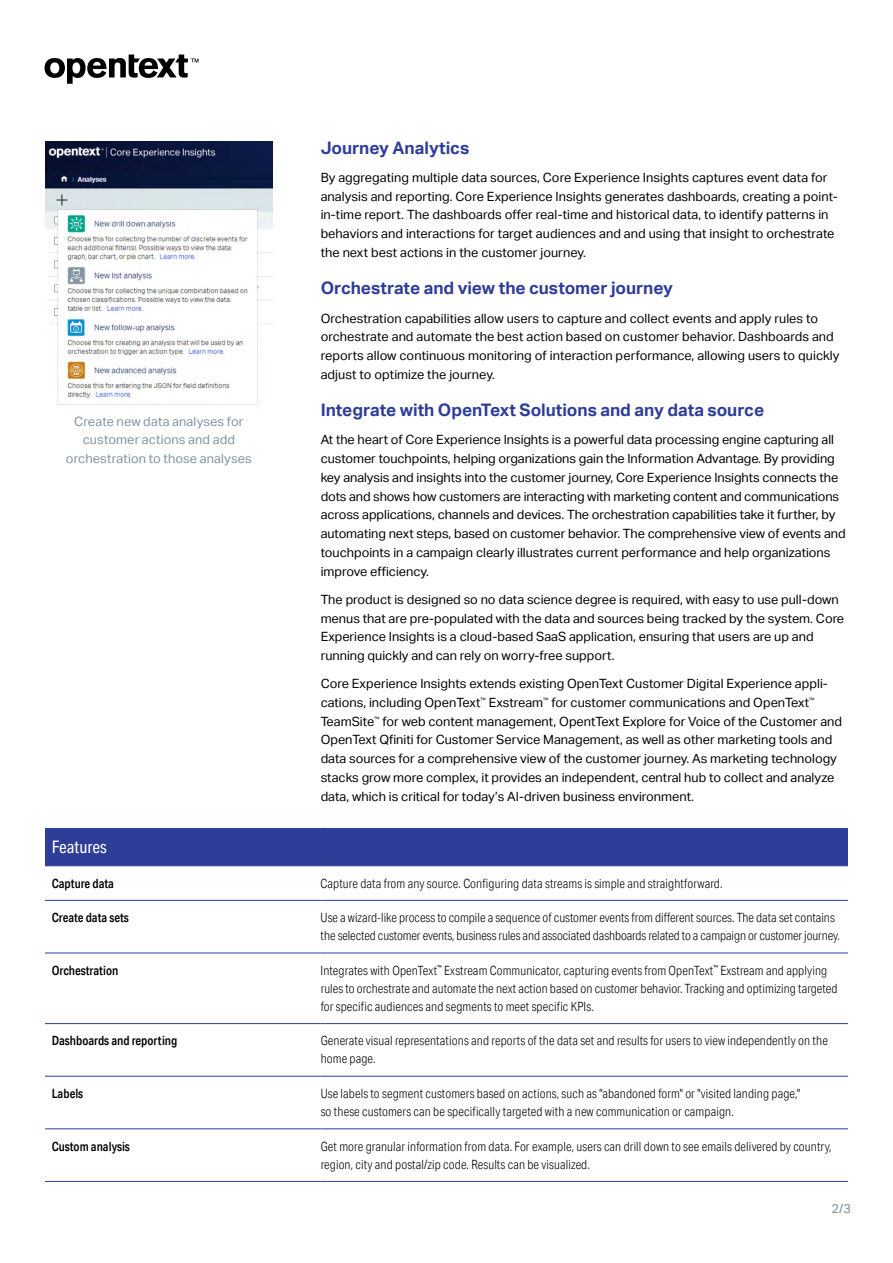
<style>
.page{position:relative;width:893px;height:1263px;background:#fff}
.page>*{position:absolute;margin:0;border:0;box-sizing:border-box;transform-origin:0 0}
.t1{font:700 17.25px "Aktiv Grotesk";letter-spacing:-.005em;color:#2e3d98}
.t2{font:17.25px "Aktiv Grotesk Cd";color:#fff}
.t3{font:12.75px/18.8px "Aktiv Grotesk";color:#000}
.t4{font:300 12.75px/18px "Aktiv Grotesk Cd";letter-spacing:.01em;color:#000}
.t5{font:500 12.75px "Aktiv Grotesk Cd";color:#000}
.t6{font:12.75px/18.8px "Aktiv Grotesk";letter-spacing:.01em;color:#7e929f;text-align:center}
.t7{font:500 5.25px "Aktiv Grotesk";color:#000}
</style>
<div class="page">
<svg style="left:45px;top:55px;width:153px;height:29px"></svg>
<div style="left:45px;top:829px;width:803px;height:36px;background:#2e3d98"></div>
<hr style="left:45px;top:828px;width:276px;height:1px;background:#2e3d98">
<hr style="left:321px;top:828px;width:527px;height:1px;background:#2e3d98">
<hr style="left:45px;top:865px;width:276px;height:1px;background:#2e3d98">
<hr style="left:321px;top:865px;width:527px;height:1px;background:#2e3d98">
<hr style="left:45px;top:900px;width:276px;height:1px;background:#2e3d98">
<hr style="left:321px;top:900px;width:527px;height:1px;background:#2e3d98">
<hr style="left:45px;top:953px;width:276px;height:1px;background:#2e3d98">
<hr style="left:321px;top:953px;width:527px;height:1px;background:#2e3d98">
<hr style="left:45px;top:1023px;width:276px;height:1px;background:#2e3d98">
<hr style="left:321px;top:1023px;width:527px;height:1px;background:#2e3d98">
<hr style="left:45px;top:1076px;width:276px;height:1px;background:#2e3d98">
<hr style="left:321px;top:1076px;width:527px;height:1px;background:#2e3d98">
<hr style="left:45px;top:1128px;width:276px;height:1px;background:#2e3d98">
<hr style="left:321px;top:1128px;width:527px;height:1px;background:#2e3d98">
<hr style="left:45px;top:1181px;width:276px;height:1px;background:#2e3d98">
<hr style="left:321px;top:1181px;width:527px;height:1px;background:#2e3d98">
<img style="left:45px;top:141px;width:228px;height:264px">
<p class="t6" style="left:66px;top:412px;width:187px">Create new data analyses for customer actions and add orchestration to those analyses</p>
<h1 class="t1" style="left:321px;top:138px;width:150px">Journey Analytics</h1>
<p class="t3" style="left:321px;top:168px;width:519px">By aggregating multiple data sources, Core Experience Insights captures event data for analysis and reporting. Core Experience Insights generates dashboards, creating a point&shy;in-time report. The dashboards offer real-time and historical data, to identify patterns in behaviors and interactions for target audiences and and using that insight to orchestrate the next best actions in the customer journey.</p>
<h1 class="t1" style="left:321px;top:278px;width:354px">Orchestrate and view the customer journey</h1>
<p class="t3" style="left:321px;top:309px;width:520px">Orchestration capabilities allow users to capture and collect events and apply rules to orchestrate and automate the best action based on customer behavior. Dashboards and reports allow continuous monitoring of interaction performance, allowing users to quickly adjust to optimize the journey.</p>
<h1 class="t1" style="left:321px;top:400px;width:445px">Integrate with OpenText Solutions and any data source</h1>
<p class="t3" style="left:321px;top:431px;width:526px">At the heart of Core Experience Insights is a powerful data processing engine capturing all customer touchpoints, helping organizations gain the Information Advantage. By providing key analysis and insights into the customer journey, Core Experience Insights connects the dots and shows how customers are interacting with marketing content and communications across applications, channels and devices. The orchestration capabilities take it further, by automating next steps, based on customer behavior. The comprehensive view of events and touchpoints in a campaign clearly illustrates current performance and help organizations improve efficiency.</p>
<p class="t3" style="left:321px;top:590px;width:525px">The product is designed so no data science degree is required, with easy to use pull-down menus that are pre-populated with the data and sources being tracked by the system. Core Experience Insights is a cloud-based SaaS application, ensuring that users are up and running quickly and can rely on worry-free support.</p>
<p class="t3" style="left:321px;top:674px;width:523px">Core Experience Insights extends existing OpenText Customer Digital Experience appli&shy;cations, including OpenText<sup>™</sup> Exstream<sup>™</sup> for customer communications and OpenText<sup>™ </sup>TeamSite<sup>™</sup> for web content management, OpentText Explore for Voice of the Customer and OpenText Qfiniti for Customer Service Management, as well as other marketing tools and data sources for a comprehensive view of the customer journey. As marketing technology stacks grow more complex, it provides an independent, central hub to collect and analyze data, which is critical for today’s AI-driven business environment.</p>
<h1 class="t2" style="left:52px;top:837px;width:56px">Features</h1>
<p class="t5" style="left:52px;top:875px;width:64px">Capture data</p>
<p class="t4" style="left:321px;top:874px;width:403px">Capture data from any source. Configuring data streams is simple and straightforward.</p>
<p class="t5" style="left:52px;top:910px;width:79px">Create data sets</p>
<p class="t4" style="left:321px;top:909px;width:521px">Use a wizard-like process to compile a sequence of customer events from different sources. The data set contains the selected customer events, business rules and associated dashboards related to a campaign or customer journey.</p>
<p class="t5" style="left:52px;top:963px;width:68px">Orchestration</p>
<p class="t4" style="left:321px;top:961px;width:118px">Integrates with OpenText</p>
<p class="t7" style="left:437px;top:964px;width:6px">™</p>
<p class="t4" style="left:444px;top:961px;width:271px">Exstream Communicator, capturing events from OpenText</p>
<p class="t7" style="left:713px;top:964px;width:6px">™</p>
<p class="t4" style="left:321px;top:961px;width:518px;text-indent:400px">Exstream and applying rules to orchestrate and automate the next action based on customer behavior. Tracking and optimizing targeted for specific audiences and segments to meet specific KPIs.</p>
<p class="t5" style="left:52px;top:1033px;width:127px">Dashboards and reporting</p>
<p class="t4" style="left:321px;top:1032px;width:509px">Generate visual representations and reports of the data set and results for users to view independently on the home page.</p>
<p class="t5" style="left:52px;top:1086px;width:33px">Labels</p>
<p class="t4" style="left:321px;top:1084px;width:481px">Use labels to segment customers based on actions, such as "abandoned form" or "visited landing page," so these customers can be specifically targeted with a new communication or campaign.</p>
<p class="t5" style="left:52px;top:1138px;width:80px">Custom analysis</p>
<p class="t4" style="left:321px;top:1137px;width:513px">Get more granular information from data. For example, users can drill down to see emails delivered by country, region, city and postal/zip code. Results can be visualized.</p>
<p class="t6" style="left:832px;top:1199px;width:21px">2/3</p>
</div>
